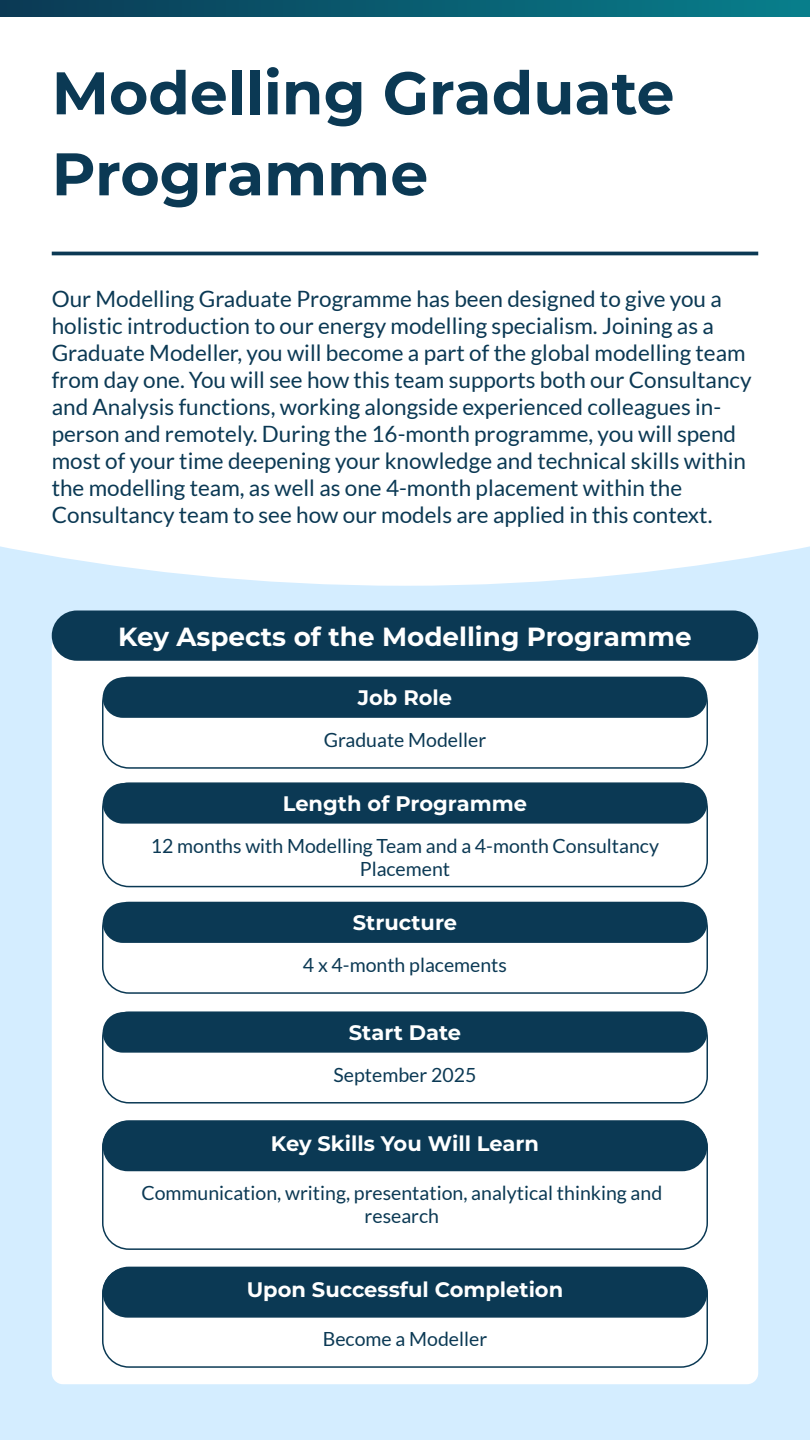
<style>
.page{position:relative;width:810px;height:1440px;background:#d4edff}
.page>*{position:absolute;margin:0;border:0;box-sizing:border-box;transform-origin:0 0}
.t1{font:700 60px/81px "Montserrat";color:#0b3954}
.t2{font:700 26.25px "Montserrat";color:#fff}
.t3{font:22.5px/27px "Lato";color:#0b3954}
.t4{font:700 21px "Montserrat";color:#fff}
.t5{font:19.5px/23.4px "Lato";color:#0b3954;text-align:center}
</style>
<div class="page">
<div style="left:0;top:16px;width:810px;height:570px;background:#fff"></div>
<div style="left:52px;top:636px;width:706px;height:748px;background:#fff;border-radius:11px"></div>
<div style="left:0;top:0;width:810px;height:16px;background:linear-gradient(to right,#0b3954,#087f8c)"></div>
<hr style="left:52px;top:252px;width:706px;height:3px;background:#0b3954">
<div style="left:52px;top:610px;width:706px;height:51px;background:#0b3954;border-radius:25px"></div>
<div style="left:103px;top:677px;width:604px;height:41px;background:#0b3954;border-radius:20px"></div>
<div style="left:102px;top:677px;width:606px;height:92px;border:2px solid #0b3954;border-radius:26px"></div>
<div style="left:103px;top:783px;width:604px;height:41px;background:#0b3954;border-radius:20px"></div>
<div style="left:102px;top:782px;width:606px;height:105px;border:2px solid #0b3954;border-radius:26px"></div>
<div style="left:103px;top:902px;width:604px;height:41px;background:#0b3954;border-radius:20px"></div>
<div style="left:102px;top:902px;width:606px;height:92px;border:2px solid #0b3954;border-radius:26px"></div>
<div style="left:103px;top:1012px;width:604px;height:41px;background:#0b3954;border-radius:20px"></div>
<div style="left:102px;top:1011px;width:606px;height:93px;border:2px solid #0b3954;border-radius:26px"></div>
<div style="left:103px;top:1121px;width:604px;height:50px;background:#0b3954;border-radius:25px"></div>
<div style="left:102px;top:1120px;width:606px;height:130px;border:2px solid #0b3954;border-radius:26px"></div>
<div style="left:103px;top:1267px;width:604px;height:51px;background:#0b3954;border-radius:25px"></div>
<div style="left:102px;top:1267px;width:606px;height:101px;border:2px solid #0b3954;border-radius:26px"></div>
<h1 class="t1" style="left:52px;top:50px;width:624px">Modelling Graduate<br>Programme</h1>
<p class="t3" style="left:52px;top:285px;width:701px">Our Modelling Graduate Programme has been designed to give you a holistic introduction to our energy modelling specialism. Joining as a Graduate Modeller, you will become a part of the global modelling team from day one. You will see how this team supports both our Consultancy and Analysis functions, working alongside experienced colleagues in&shy;person and remotely. During the 16-month programme, you will spend most of your time deepening your knowledge and technical skills within the modelling team, as well as one 4-month placement within the Consultancy team to see how our models are applied in this context.</p>
<p class="t2" style="left:118px;top:617px;width:575px">Key Aspects of the Modelling Programme</p>
<p class="t4" style="left:358px;top:683px;width:96px">Job Role</p>
<p class="t5" style="left:324px;top:728px;width:164px">Graduate Modeller</p>
<p class="t4" style="left:283px;top:788px;width:246px">Length of Programme</p>
<p class="t5" style="left:151px;top:834px;width:510px">12 months with Modelling Team and a 4-month Consultancy<br>Placement</p>
<p class="t4" style="left:353px;top:908px;width:106px">Structure</p>
<p class="t5" style="left:303px;top:953px;width:206px">4 x 4-month placements</p>
<p class="t4" style="left:349px;top:1017px;width:114px">Start Date</p>
<p class="t5" style="left:334px;top:1063px;width:144px">September 2025</p>
<p class="t4" style="left:271px;top:1128px;width:270px">Key Skills You Will Learn</p>
<p class="t5" style="left:141px;top:1181px;width:522px">Communication, writing, presentation, analytical thinking and research</p>
<p class="t4" style="left:247px;top:1275px;width:318px">Upon Successful Completion</p>
<p class="t5" style="left:323px;top:1327px;width:166px">Become a Modeller</p>
</div>
